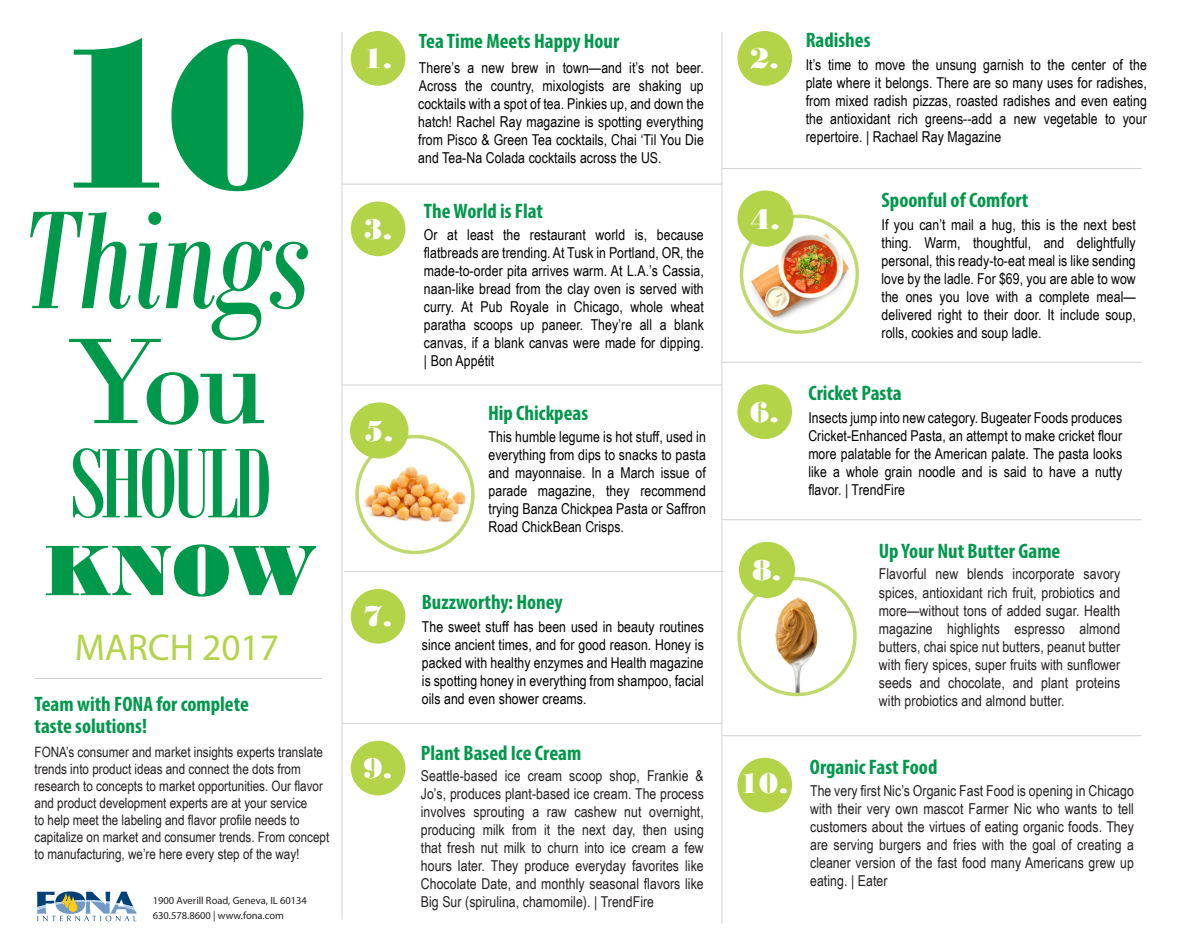
<style>
.page{position:relative;width:1188px;height:951px;background:#fff}
.page>*{position:absolute;margin:0;border:0;box-sizing:border-box;transform-origin:0 0}
.Heading_Year{font:221.85px "Bodoni MT Black";color:#00984a}
.Heading_Year-2{font:italic 151.35px "Bodoni MT Condensed";color:#00984a}
.Heading_Year-3{font:128.7px "Bodoni";color:#00984a}
.Heading_Year-4{font:107.4px "Bodoni MT Condensed";letter-spacing:-.05em;color:#00984a}
.Heading_Year-5{font:75px "Bodoni MT Black";color:#00984a}
.Heading_Month{font:37.5px "Myriad Pro";color:#b3d349}
.t1{font:30px "Bodoni MT Black";color:#fff}
.Body{font:700 condensed 21px "Myriad Pro";color:#00984a}
.Body-2{font:15px/18px "Arial Narrow";letter-spacing:.005em;color:#000;text-align:justify}
.Body-3{font:15px/18px "Arial Narrow";letter-spacing:.005em;color:#231f20;text-align:justify}
.Body-4{font:14.25px/17.1px "Arial Narrow";color:#231f20}
.t2{font:10.5px "Myriad Pro";color:#231f20}
</style>
<div class="page">
<hr style="left:722px;top:32px;width:1px;height:891px;background:#d1d2d4">
<hr style="left:723px;top:168px;width:419px;height:1px;background:#d1d2d4">
<hr style="left:342px;top:385px;width:380px;height:1px;background:#d1d2d4">
<hr style="left:35px;top:678px;width:287px;height:1px;background:#d1d2d4">
<svg style="left:37px;top:891px;width:100px;height:30px"></svg>
<hr style="left:342px;top:32px;width:1px;height:887px;background:#d1d2d4">
<hr style="left:723px;top:519px;width:419px;height:1px;background:#d1d2d4">
<hr style="left:723px;top:362px;width:419px;height:1px;background:#d1d2d4">
<hr style="left:723px;top:735px;width:419px;height:1px;background:#d1d2d4">
<hr style="left:342px;top:723px;width:380px;height:1px;background:#d1d2d4">
<hr style="left:344px;top:571px;width:380px;height:1px;background:#d1d2d4">
<div style="left:351px;top:31px;width:54px;height:55px;background:#b3d349;border-radius:50%"></div>
<img style="left:741px;top:223px;width:116px;height:102px">
<div style="left:740px;top:214px;width:119px;height:120px;border:3px solid #c0d96c;border-radius:50%"></div>
<div style="left:738px;top:191px;width:55px;height:55px;background:#b3d349;border-radius:50%"></div>
<div style="left:737px;top:190px;width:57px;height:57px;border:2px solid #b3d349;border-radius:50%"></div>
<img style="left:357px;top:450px;width:114px;height:77px">
<div style="left:355px;top:435px;width:120px;height:119px;border:3px solid #c0d96c;border-radius:50%"></div>
<div style="left:351px;top:403px;width:57px;height:55px;background:#b3d349;border-radius:50%"></div>
<div style="left:350px;top:402px;width:59px;height:56px;border:2px solid #b3d349;border-radius:50%"></div>
<div style="left:351px;top:740px;width:54px;height:55px;background:#b3d349;border-radius:50%"></div>
<div style="left:737px;top:31px;width:55px;height:55px;background:#b3d349;border-radius:50%"></div>
<div style="left:351px;top:201px;width:54px;height:55px;background:#b3d349;border-radius:50%"></div>
<div style="left:737px;top:757px;width:55px;height:55px;background:#b3d349;border-radius:50%"></div>
<img style="left:746px;top:590px;width:102px;height:104px">
<div style="left:737px;top:577px;width:120px;height:119px;border:3px solid #c0d96c;border-radius:50%"></div>
<div style="left:740px;top:542px;width:54px;height:55px;background:#b3d349;border-radius:50%"></div>
<div style="left:739px;top:541px;width:56px;height:57px;border:2px solid #b3d349;border-radius:50%"></div>
<hr style="left:342px;top:184px;width:380px;height:1px;background:#d1d2d4">
<div style="left:351px;top:589px;width:54px;height:54px;background:#b3d349;border-radius:50%"></div>
<div style="left:737px;top:384px;width:55px;height:55px;background:#b3d349;border-radius:50%"></div>
<p class="Heading_Year" style="left:42px;top:-16px;width:270px">10</p>
<p class="Heading_Year-2" style="left:22px;top:169px;width:289px">Things</p>
<p class="Heading_Year-3" style="left:65px;top:305px;width:204px">You</p>
<p class="Heading_Year-4" style="left:69px;top:419px;width:205px">SHOULD</p>
<p class="Heading_Year-5" style="left:44px;top:526px;width:274px">KNOW</p>
<p class="Heading_Month" style="left:75px;top:624px;width:206px">MARCH 2017</p>
<p class="Body" style="left:35px;top:690px;width:216px">Team with FONA for complete</p>
<p class="Body" style="left:35px;top:712px;width:114px">taste solutions!</p>
<p class="Body-4" style="left:35px;top:742px;width:296px">FONA’s consumer and market insights experts translate trends into product ideas and connect the dots from research to concepts to market opportunities. Our flavor and product development experts are at your service<br>to help meet the labeling and flavor profile needs to capitalize on market and consumer trends. From concept to manufacturing, we’re here every step of the way!</p>
<p class="t2" style="left:153px;top:894px;width:156px">1900 Averill Road, Geneva, IL 60134</p>
<p class="t2" style="left:153px;top:908px;width:133px">630.578.8600 | www.fona.com</p>
<p class="t1" style="left:363px;top:41px;width:31px">1.</p>
<p class="Body" style="left:419px;top:28px;width:202px">Tea Time Meets Happy Hour</p>
<p class="Body-2" style="left:418px;top:58px;width:287px">There’s a new brew in town—and it’s not beer.<br>Across the country, mixologists are shaking up cocktails with a spot of tea. Pinkies up, and down the hatch! Rachel Ray magazine is spotting everything from Pisco &amp; Green Tea cocktails, Chai ‘Til You Die and Tea-Na Colada cocktails across the US.</p>
<p class="Body" style="left:424px;top:198px;width:121px">The World is Flat</p>
<p class="t1" style="left:363px;top:211px;width:31px">3.</p>
<p class="Body-2" style="left:424px;top:225px;width:281px">Or at least the restaurant world is, because flatbreads are trending. At Tusk in Portland, OR, the made-to-order pita arrives warm. At L.A.’s Cassia, naan-like bread from the clay oven is served with curry. At Pub Royale in Chicago, whole wheat paratha scoops up paneer. They’re all a blank canvas, if a blank canvas were made for dipping. | Bon Appétit</p>
<p class="t1" style="left:364px;top:413px;width:31px">5.</p>
<p class="t1" style="left:363px;top:598px;width:31px">7.</p>
<p class="t1" style="left:363px;top:750px;width:31px">9.</p>
<p class="Body" style="left:488px;top:399px;width:102px">Hip Chickpeas</p>
<p class="Body-2" style="left:489px;top:427px;width:219px">This humble legume is hot stuff, used in everything from dips to snacks to pasta and mayonnaise. In a March issue of parade magazine, they recommend trying Banza Chickpea Pasta or Saffron Road ChickBean Crisps.</p>
<p class="Body" style="left:422px;top:588px;width:143px">Buzzworthy: Honey</p>
<p class="Body-2" style="left:422px;top:616px;width:283px">The sweet stuff has been used in beauty routines since ancient times, and for good reason. Honey is packed with healthy enzymes and Health magazine is spotting honey in everything from shampoo, facial oils and even shower creams.</p>
<p class="Body" style="left:421px;top:739px;width:162px">Plant Based Ice Cream</p>
<p class="Body-3" style="left:421px;top:766px;width:284px">Seattle-based ice cream scoop shop, Frankie &amp; Jo’s, produces plant-based ice cream. The process involves sprouting a raw cashew nut overnight, producing milk from it the next day, then using that fresh nut milk to churn into ice cream a few hours later. They produce everyday favorites like Chocolate Date, and monthly seasonal flavors like Big Sur (spirulina, chamomile). | TrendFire</p>
<p class="t1" style="left:750px;top:41px;width:31px">2.</p>
<p class="Body" style="left:806px;top:27px;width:66px">Radishes</p>
<p class="Body-2" style="left:806px;top:55px;width:343px">It’s time to move the unsung garnish to the center of the plate where it belongs. There are so many uses for radishes, from mixed radish pizzas, roasted radishes and even eating the antioxidant rich greens--add a new vegetable to your repertoire. | Rachael Ray Magazine</p>
<p class="Body" style="left:882px;top:187px;width:148px">Spoonful of Comfort</p>
<p class="t1" style="left:751px;top:201px;width:31px">4.</p>
<p class="Body-2" style="left:882px;top:215px;width:256px">If you can’t mail a hug, this is the next best thing. Warm, thoughtful, and delightfully personal, this ready-to-eat meal is like sending love by the ladle. For $69, you are able to wow the ones you love with a complete meal— delivered right to their door. It include soup, rolls, cookies and soup ladle.</p>
<p class="t1" style="left:750px;top:394px;width:31px">6.</p>
<p class="t1" style="left:752px;top:552px;width:31px">8.</p>
<p class="t1" style="left:739px;top:765px;width:50px">10.</p>
<p class="Body" style="left:808px;top:380px;width:95px">Cricket Pasta</p>
<p class="Body-2" style="left:808px;top:408px;width:315px">Insects jump into new category. Bugeater Foods produces Cricket-Enhanced Pasta, an attempt to make cricket flour more palatable for the American palate. The pasta looks like a whole grain noodle and is said to have a nutty flavor. | TrendFire</p>
<p class="Body" style="left:879px;top:538px;width:183px">Up Your Nut Butter Game</p>
<p class="Body-3" style="left:879px;top:564px;width:243px">Flavorful new blends incorporate savory spices, antioxidant rich fruit, probiotics and more—without tons of added sugar. Health magazine highlights espresso almond butters, chai spice nut butters, peanut butter with fiery spices, super fruits with sunflower seeds and chocolate, and plant proteins with probiotics and almond butter.</p>
<p class="Body" style="left:810px;top:753px;width:129px">Organic Fast Food</p>
<p class="Body-3" style="left:810px;top:780px;width:325px">The very first Nic’s Organic Fast Food is opening in Chicago with their very own mascot Farmer Nic who wants to tell customers about the virtues of eating organic foods. They are serving burgers and fries with the goal of creating a cleaner version of the fast food many Americans grew up eating. | Eater</p>
</div>
